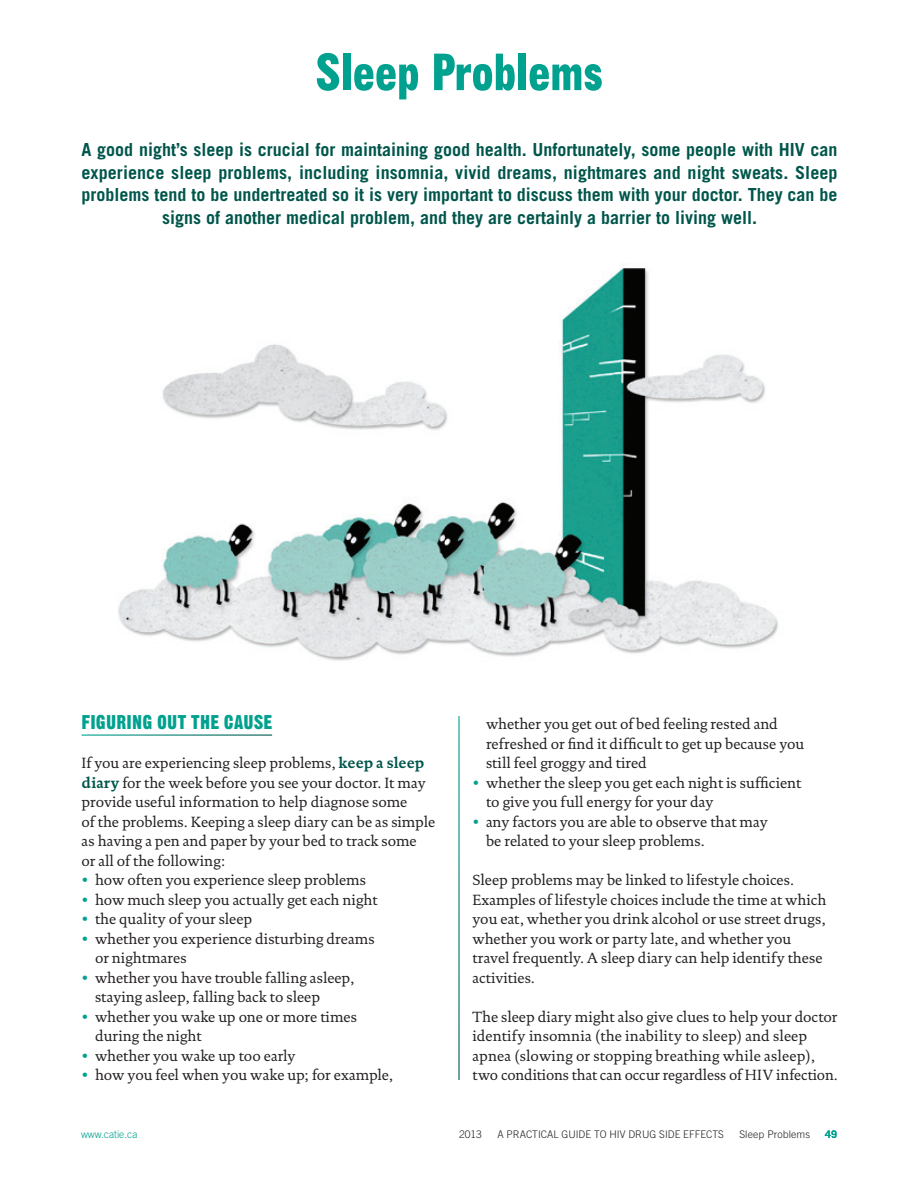
<style>
.page{position:relative;width:918px;height:1188px;background:#fff}
.page>*{position:absolute;margin:0;border:0;box-sizing:border-box;transform-origin:0 0}
.t1{font:51px "Gothic No 13 BT";color:#00a18f}
.t2{font:19.5px "Gothic No 13 BT";color:#00a18f}
.t3{font:700 18px/22.5px "Trade Gothic";color:#00564b;text-align:center}
.t4{font:15px/19.5px "DTL Documenta T";color:#231f20}
.t5{font:300 10.5px "Trade Gothic";color:#231f20}
.t6{font:300 10.5px "Trade Gothic";color:#00a18f}
.t7{font:700 10.5px "Trade Gothic";color:#00a18f}
.s1{font-weight:700;color:#00564b}
.s2{color:#00a18f}
</style>
<div class="page">
<img style="left:118px;top:264px;width:660px;height:397px">
<h1 class="t1" style="left:315px;top:41px;width:289px">SLEEP PROBLEMS</h1>
<p class="t3" style="left:82px;top:138px;width:758px">A good night’s sleep is crucial for maintaining good health. Unfortunately, some people with HIV can experience sleep problems, including insomnia, vivid dreams, nightmares and night sweats. Sleep problems tend to be undertreated so it is very important to discuss them with your doctor. They can be signs of another medical problem, and they are certainly a barrier to living well.</p>
<h2 class="t2" style="left:82px;top:710px;width:106px">FIGURINGOUTTH</h2>
<h2 class="t2" style="left:210px;top:710px;width:63px">E CAUSE</h2>
<p class="t4" style="left:82px;top:753px;width:355px">If you are experiencing sleep problems, <span class="s1">keep a sleep diary</span> for the week before you see your doctor. It may provide useful information to help diagnose some<br>of the problems. Keeping a sleep diary can be as simple as having a pen and paper by your bed to track some<br>or all of the following:</p>
<p class="t4" style="left:82px;top:870px;width:286px"><span class="s2">•</span> how often you experience sleep problems</p>
<p class="t4" style="left:82px;top:890px;width:298px"><span class="s2">•</span> how much sleep you actually get each night</p>
<p class="t4" style="left:82px;top:909px;width:172px"><span class="s2">•</span> the quality of your sleep</p>
<p class="t4" style="left:95px;top:929px;width:281px;text-indent:-14px"><span class="s2">•</span> whether you experience disturbing dreams or nightmares</p>
<p class="t4" style="left:95px;top:968px;width:261px;text-indent:-14px"><span class="s2">•</span> whether you have trouble falling asleep, staying asleep, falling back to sleep</p>
<p class="t4" style="left:95px;top:1007px;width:263px;text-indent:-14px"><span class="s2">•</span> whether you wake up one or more times during the night</p>
<p class="t4" style="left:82px;top:1046px;width:215px"><span class="s2">•</span> whether you wake up too early</p>
<p class="t4" style="left:82px;top:1065px;width:313px"><span class="s2">•</span> how you feel when you wake up; for example,</p>
<p class="t4" style="left:486px;top:714px;width:320px">whether you get out of bed feeling rested and refreshed or find it difficult to get up because you still feel groggy and tired</p>
<p class="t4" style="left:486px;top:773px;width:317px;text-indent:-14px"><span class="s2">•</span> whether the sleep you get each night is sufficient to give you full energy for your day</p>
<p class="t4" style="left:486px;top:812px;width:283px;text-indent:-14px"><span class="s2">•</span> any factors you are able to observe that may be related to your sleep problems.</p>
<p class="t4" style="left:472px;top:870px;width:355px">Sleep problems may be linked to lifestyle choices.<br>Examples of lifestyle choices include the time at which you eat, whether you drink alcohol or use street drugs, whether you work or party late, and whether you travel frequently. A sleep diary can help identify these activities.</p>
<p class="t4" style="left:472px;top:1007px;width:367px">The sleep diary might also give clues to help your doctor identify insomnia (the inability to sleep) and sleep apnea (slowing or stopping breathing while asleep), two conditions that can occur regardless of HIV infection.</p>
<p class="t6" style="left:81px;top:1128px;width:58px">www.catie.ca</p>
<p class="t7" style="left:825px;top:1127px;width:13px">49</p>
<p class="t5" style="left:459px;top:1128px;width:24px">2013</p>
<p class="t5" style="left:497px;top:1128px;width:227px">A Practical Guide to HIV Drug Side Effects</p>
<p class="t5" style="left:739px;top:1128px;width:72px">Sleep Problems</p>
</div>
